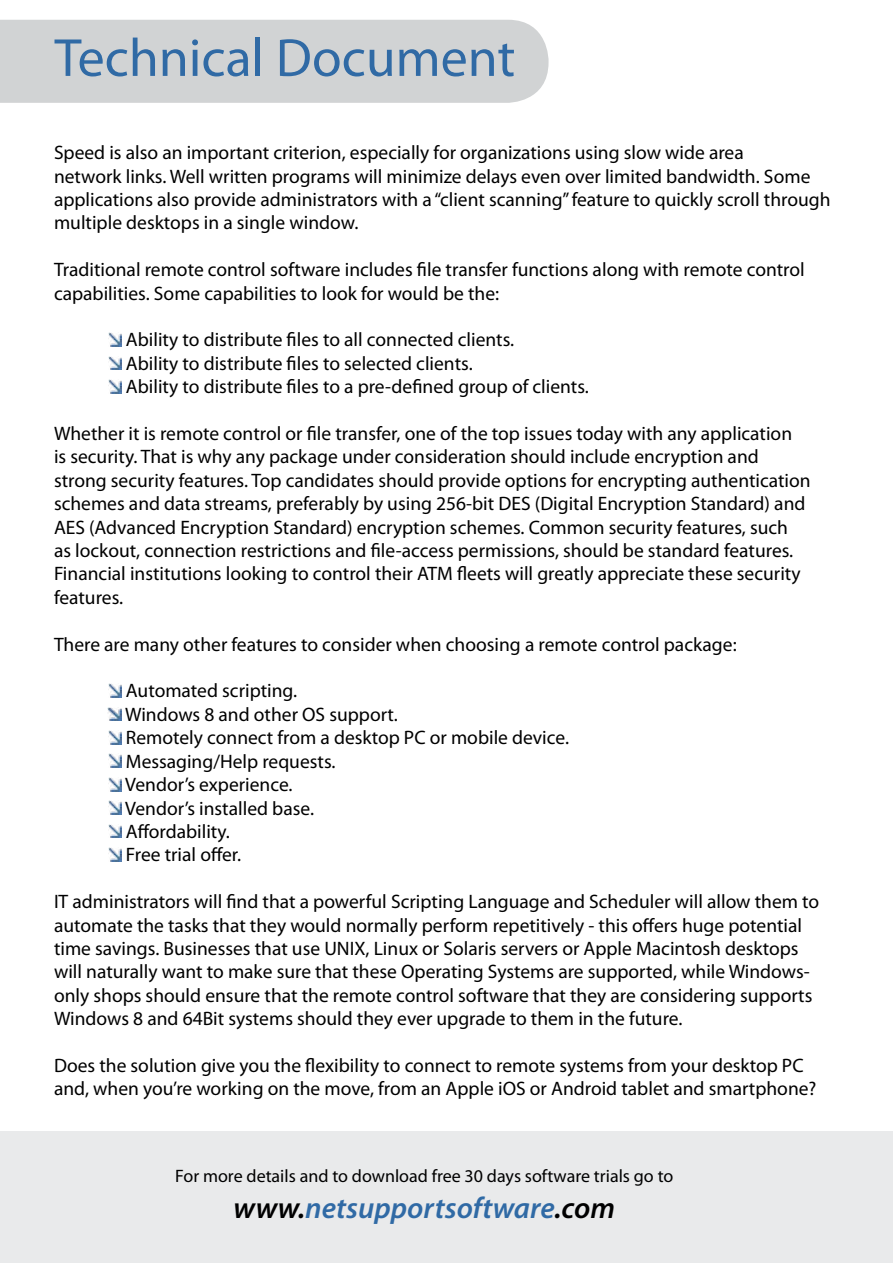
<style>
.page{position:relative;width:893px;height:1263px;background:#fff}
.page>*{position:absolute;margin:0;border:0;box-sizing:border-box;transform-origin:0 0}
.t1{font:54px "Myriad Pro";color:#306aa5}
.t2{font:italic 600 30px "Myriad Pro";color:#306aa5}
.t3{font:19.5px/23.4px "Myriad Pro";color:#000}
.t4{font:18px "Myriad Pro";color:#000}
.s1{color:#000}
</style>
<div class="page">
<div style="left:0;top:20px;width:549px;height:83px;background:#d1d3d4"></div>
<div style="left:0;top:1131px;width:893px;height:132px;background:#e9eaeb"></div>
<svg style="left:108px;top:333px;width:13px;height:13px"></svg>
<img style="left:108px;top:356px;width:13px;height:14px">
<img style="left:108px;top:379px;width:13px;height:14px">
<svg style="left:108px;top:684px;width:13px;height:13px"></svg>
<img style="left:108px;top:707px;width:13px;height:14px">
<img style="left:108px;top:730px;width:13px;height:14px">
<img style="left:108px;top:754px;width:13px;height:14px">
<img style="left:108px;top:777px;width:13px;height:14px">
<svg style="left:108px;top:801px;width:13px;height:13px"></svg>
<img style="left:108px;top:824px;width:13px;height:14px">
<img style="left:108px;top:847px;width:13px;height:14px">
<p class="t1" style="left:55px;top:24px;width:462px">Technical Document</p>
<p class="t3" style="left:54px;top:141px;width:778px">Speed is also an important criterion, especially for organizations using slow wide area<br>network links. Well written programs will minimize delays even over limited bandwidth. Some applications also provide administrators with a “client scanning” feature to quickly scroll through multiple desktops in a single window.</p>
<p class="t3" style="left:54px;top:258px;width:752px">Traditional remote control software includes file transfer functions along with remote control capabilities. Some capabilities to look for would be the:</p>
<p class="t3" style="left:126px;top:328px;width:390px">Ability to distribute files to all connected clients.</p>
<p class="t3" style="left:126px;top:351px;width:348px">Ability to distribute files to selected clients.</p>
<p class="t3" style="left:126px;top:375px;width:465px">Ability to distribute files to a pre-defined group of clients.</p>
<p class="t3" style="left:54px;top:421px;width:758px">Whether it is remote control or file transfer, one of the top issues today with any application<br>is security. That is why any package under consideration should include encryption and strong security features. Top candidates should provide options for encrypting authentication schemes and data streams, preferably by using 256-bit DES (Digital Encryption Standard) and AES (Advanced Encryption Standard) encryption schemes. Common security features, such<br>as lockout, connection restrictions and file-access permissions, should be standard features.<br>Financial institutions looking to control their ATM fleets will greatly appreciate these security features.</p>
<p class="t3" style="left:54px;top:632px;width:684px">There are many other features to consider when choosing a remote control package:</p>
<p class="t3" style="left:126px;top:679px;width:173px">Automated scripting.</p>
<p class="t3" style="left:125px;top:702px;width:274px">Windows 8 and other OS support.</p>
<p class="t3" style="left:126px;top:726px;width:445px">Remotely connect from a desktop PC or mobile device.</p>
<p class="t3" style="left:126px;top:749px;width:211px">Messaging/Help requests.</p>
<p class="t3" style="left:125px;top:772px;width:169px">Vendor’s experience.</p>
<p class="t3" style="left:125px;top:796px;width:190px">Vendor’s installed base.</p>
<p class="t3" style="left:126px;top:819px;width:106px">Affordability.</p>
<p class="t3" style="left:126px;top:843px;width:117px">Free trial offer.</p>
<p class="t3" style="left:54px;top:889px;width:767px">IT administrators will find that a powerful Scripting Language and Scheduler will allow them to automate the tasks that they would normally perform repetitively - this offers huge potential time savings. Businesses that use UNIX, Linux or Solaris servers or Apple Macintosh desktops will naturally want to make sure that these Operating Systems are supported, while Windows&shy;only shops should ensure that the remote control software that they are considering supports Windows 8 and 64Bit systems should they ever upgrade to them in the future.</p>
<p class="t3" style="left:54px;top:1053px;width:764px">Does the solution give you the flexibility to connect to remote systems from your desktop PC and, when you’re working on the move, from an Apple iOS or Android tablet and smartphone?</p>
<p class="t4" style="left:175px;top:1165px;width:500px">For more details and to download free 30 days software trials go to</p>
<p class="t2" style="left:234px;top:1189px;width:383px"><span class="s1">www.</span>netsupportsoftware<span class="s1">.com</span></p>
</div>
